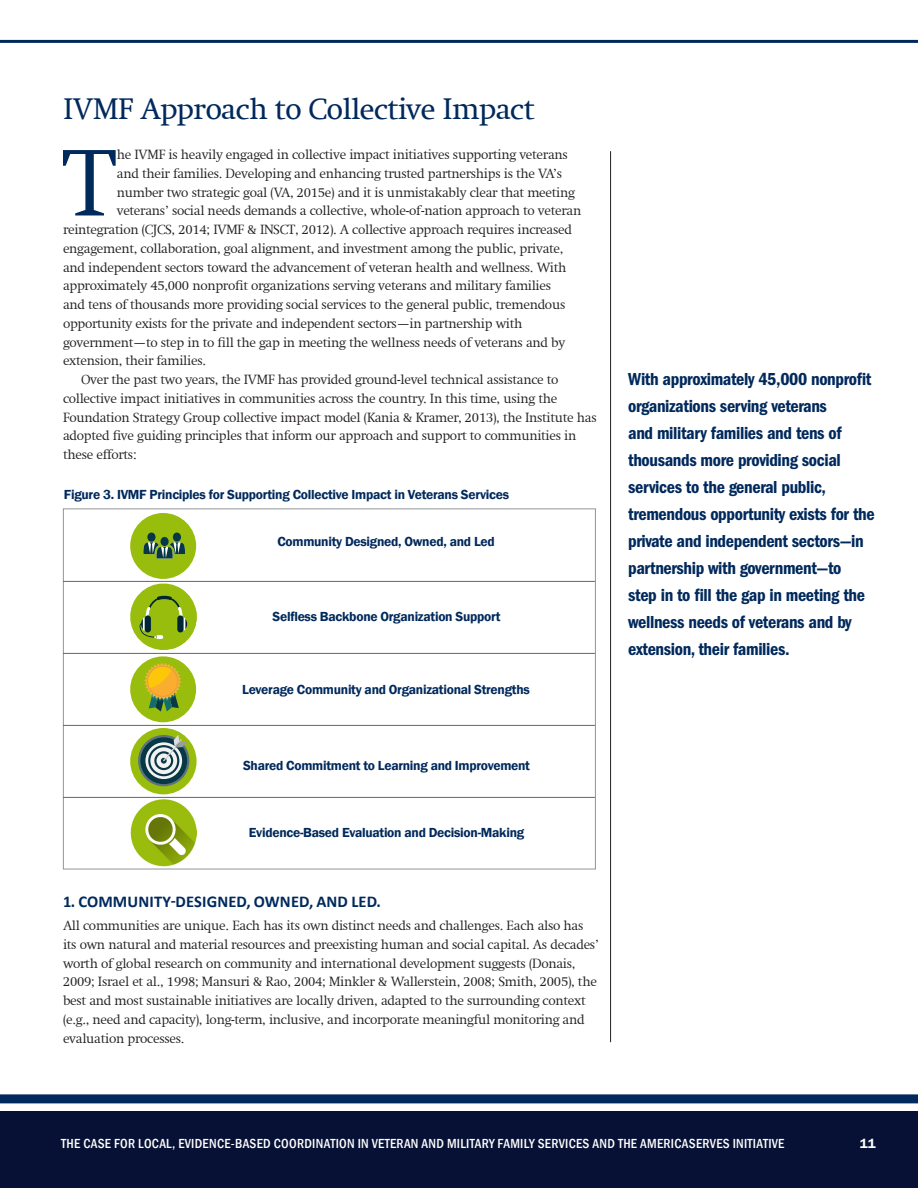
<style>
.page{position:relative;width:918px;height:1188px;background:#fff}
.page>*{position:absolute;margin:0;border:0;box-sizing:border-box;transform-origin:0 0}
.Main_body_text{font:300 96.15px "Swift Com";color:#00295c}
.Large_serif_head{font:30px "Swift Com";letter-spacing:-.02em;color:#00295c}
.Quote_2{font:18px/27px "ITC Franklin Gothic Std Dm Cd";letter-spacing:-.02em;color:#00295c}
.t1{font:700 16.5px "Calibri";letter-spacing:.01em;color:#00295c}
.Main_body_text-2{font:300 13.5px/18.8px "Swift Com";letter-spacing:-.02em;color:#231f20}
.Figure_Title{font:600 13.5px "Franklin Gothic";letter-spacing:-.02em;color:#00295c}
.t2{font:500 condensed 13.5px "Franklin Gothic";letter-spacing:.02em;color:#fff}
.t3{font:600 13.5px "Franklin Gothic";color:#fff}
</style>
<div class="page">
<div style="left:0;top:1112px;width:918px;height:76px;background:#061135"></div>
<div style="left:0;top:1094px;width:918px;height:9px;background:#00295c"></div>
<hr style="left:0;top:40px;width:918px;height:3px;background:#00295c">
<hr style="left:610px;top:151px;width:1px;height:891px;background:#231f20">
<svg style="left:126px;top:580px;width:75px;height:73px"></svg>
<svg style="left:143px;top:617px;width:4px;height:14px"></svg>
<div style="left:145px;top:616px;width:6px;height:16px;background:#002633;border-radius:3px"></div>
<div style="left:130px;top:728px;width:67px;height:66px;background:#99bd0d;border-radius:50%"></div>
<svg style="left:138px;top:735px;width:51px;height:51px"></svg>
<div style="left:130px;top:656px;width:66px;height:66px;background:#99bd0d;border-radius:50%"></div>
<svg style="left:144px;top:663px;width:37px;height:49px"></svg>
<div style="left:130px;top:513px;width:66px;height:66px;background:#99bd0d;border-radius:50%"></div>
<div style="left:161px;top:537px;width:8px;height:9px;background:#083845;border-radius:50%"></div>
<div style="left:173px;top:533px;width:8px;height:9px;background:#083845;border-radius:50%"></div>
<div style="left:147px;top:533px;width:9px;height:9px;background:#083845;border-radius:50%"></div>
<svg style="left:143px;top:542px;width:43px;height:16px"></svg>
<img style="left:130px;top:800px;width:66px;height:66px">
<hr style="left:63px;top:581px;width:532px;height:1px;background:#5a6670">
<hr style="left:63px;top:653px;width:532px;height:1px;background:#5a6670">
<hr style="left:63px;top:725px;width:532px;height:1px;background:#5a6670">
<hr style="left:63px;top:797px;width:532px;height:1px;background:#5a6670">
<p class="Large_serif_head" style="left:63px;top:91px;width:473px">IVMF Approach to Collective Impact</p>
<p class="Main_body_text" style="left:63px;top:128px;width:55px">T</p>
<p class="Main_body_text-2" style="left:117px;top:145px;width:453px">he IVMF is heavily engaged in collective impact initiatives supporting veterans</p>
<p class="Main_body_text-2" style="left:117px;top:164px;width:447px">and their families. Developing and enhancing trusted partnerships is the VA’s</p>
<p class="Main_body_text-2" style="left:117px;top:183px;width:460px">number two strategic goal (VA, 2015e) and it is unmistakably clear that meeting</p>
<p class="Main_body_text-2" style="left:117px;top:202px;width:466px">veterans’ social needs demands a collective, whole-of-nation approach to veteran</p>
<p class="Main_body_text-2" style="left:63px;top:220px;width:511px">reintegration (CJCS, 2014; IVMF &amp; INSCT, 2012). A collective approach requires increased</p>
<p class="Main_body_text-2" style="left:63px;top:239px;width:502px">engagement, collaboration, goal alignment, and investment among the public, private,</p>
<p class="Main_body_text-2" style="left:63px;top:258px;width:505px">and independent sectors toward the advancement of veteran health and wellness. With</p>
<p class="Main_body_text-2" style="left:63px;top:277px;width:490px">approximately 45,000 nonprofit organizations serving veterans and military families</p>
<p class="Main_body_text-2" style="left:63px;top:295px;width:504px">and tens of thousands more providing social services to the general public, tremendous</p>
<p class="Main_body_text-2" style="left:63px;top:314px;width:461px">opportunity exists for the private and independent sectors—in partnership with</p>
<p class="Main_body_text-2" style="left:63px;top:333px;width:504px">government—to step in to fill the gap in meeting the wellness needs of veterans and by</p>
<p class="Main_body_text-2" style="left:63px;top:352px;width:145px">extension, their families.</p>
<p class="Main_body_text-2" style="left:63px;top:370px;width:535px;text-indent:18px">Over the past two years, the IVMF has provided ground-level technical assistance to collective impact initiatives in communities across the country. In this time, using the Foundation Strategy Group collective impact model (Kania &amp; Kramer, 2013), the Institute has adopted five guiding principles that inform our approach and support to communities in these efforts:</p>
<p class="Figure_Title" style="left:64px;top:486px;width:447px">Figure 3. IVMF Principles for Supporting Collective Impact in Veterans Services</p>
<p class="Figure_Title" style="left:277px;top:533px;width:219px">Community Designed, Owned, and Led</p>
<p class="Figure_Title" style="left:273px;top:609px;width:230px">Selfless Backbone Organization Support</p>
<p class="Figure_Title" style="left:242px;top:682px;width:289px">Leverage Community and Organizational Strengths</p>
<p class="Figure_Title" style="left:243px;top:757px;width:289px">Shared Commitment to Learning and Improvement</p>
<p class="Figure_Title" style="left:249px;top:825px;width:277px">Evidence-Based Evaluation and Decision-Making</p>
<p class="t1" style="left:63px;top:891px;width:319px">1. COMMUNITY-DESIGNED, OWNED, AND LED.</p>
<p class="Main_body_text-2" style="left:63px;top:916px;width:537px">All communities are unique. Each has its own distinct needs and challenges. Each also has its own natural and material resources and preexisting human and social capital. As decades’ worth of global research on community and international development suggests (Donais, 2009; Israel et al., 1998; Mansuri &amp; Rao, 2004; Minkler &amp; Wallerstein, 2008; Smith, 2005), the best and most sustainable initiatives are locally driven, adapted to the surrounding context (e.g., need and capacity), long-term, inclusive, and incorporate meaningful monitoring and evaluation processes.</p>
<p class="Quote_2" style="left:628px;top:366px;width:248px">With approximately 45,000 nonprofit organizations serving veterans<br>and military families and tens of thousands more providing social services to the general public, tremendous opportunity exists for the private and independent sectors—in partnership with government—to step in to fill the gap in meeting the wellness needs of veterans and by extension, their families.</p>
<p class="t2" style="left:61px;top:1135px;width:725px">THE CASE FOR LOCAL, EVIDENCE-BASED COORDINATION IN VETERAN AND MILITARY FAMILY SERVICES AND THE AMERICASERVES INITIATIVE</p>
<p class="t3" style="left:860px;top:1135px;width:17px">11</p>
</div>
